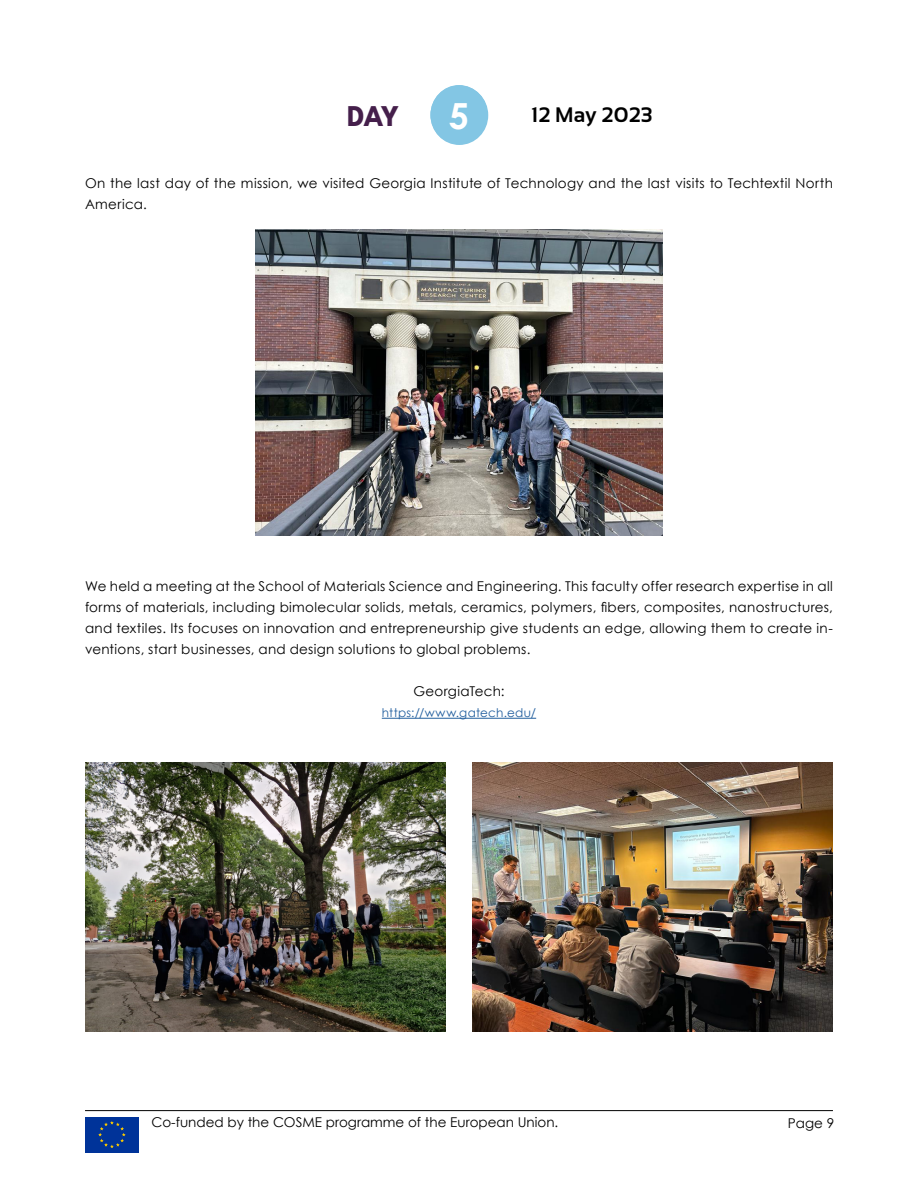
<style>
.page{position:relative;width:918px;height:1188px;background:#fff}
.page>*{position:absolute;margin:0;border:0;box-sizing:border-box;transform-origin:0 0}
.t1{font:700 36.15px "League Spartan";color:#fff}
.t2{font:700 36px "Century Gothic";color:#fff}
.t3{font:700 30.15px "League Spartan";color:#451f4b}
.t4{font:600 21.15px "League Spartan";color:#000}
.t5{font:700 21px "Sansation";letter-spacing:.005em;color:#000}
.t6{font:13.5px/21px "Century Gothic";letter-spacing:.02em;color:#000}
.t7{font:13.5px "Century Gothic";color:#000}
.t8{font:12px "Century Gothic";letter-spacing:.02em;color:#215e9e}
</style>
<div class="page">
<div style="left:85px;top:1117px;width:54px;height:36px;background:#039"></div>
<svg style="left:98px;top:1121px;width:28px;height:27px"></svg>
<img style="left:255px;top:229px;width:408px;height:306px">
<img style="left:85px;top:763px;width:360px;height:269px">
<img style="left:472px;top:762px;width:361px;height:270px">
<hr style="left:85px;top:1110px;width:748px;height:1px;background:#000">
<div style="left:430px;top:85px;width:58px;height:59px;background:#83c6e4;border-radius:50%"></div>
<hr style="left:382px;top:718px;width:154px;height:1px;background:#215e9e">
<h3 class="t3" style="left:347px;top:94px;width:53px">DAY</h3>
<h1 class="t1" style="left:450px;top:87px;width:20px">4</h1>
<h3 class="t4" style="left:520px;top:100px;width:79px">3 March</h3>
<h3 class="t4" style="left:626px;top:100px;width:24px">22</h3>
<h2 class="t2" style="left:449px;top:88px;width:22px">5</h2>
<h3 class="t5" style="left:531px;top:103px;width:123px">12 May 2023</h3>
<p class="t6" style="left:85px;top:173px;width:749px">On the last day of the mission, we visited Georgia Institute of Technology and the last visits to Techtextil North<br>America.</p>
<p class="t6" style="left:85px;top:576px;width:749px;text-align:justify">We held a meeting at the School of Materials Science and Engineering. This faculty offer research expertise in all forms of materials, including bimolecular solids, metals, ceramics, polymers, fibers, composites, nanostructures, and textiles. Its focuses on innovation and entrepreneurship give students an edge, allowing them to create in&shy;ventions, start businesses, and design solutions to global problems.</p>
<p class="t6" style="left:413px;top:681px;width:93px">GeorgiaTech:</p>
<p class="t8" style="left:382px;top:704px;width:156px">https://www.gatech.edu/</p>
<p class="t7" style="left:152px;top:1112px;width:408px">Co-funded by the COSME programme of the European Union.</p>
<p class="t6" style="left:788px;top:1112px;width:48px">Page 9</p>
</div>
